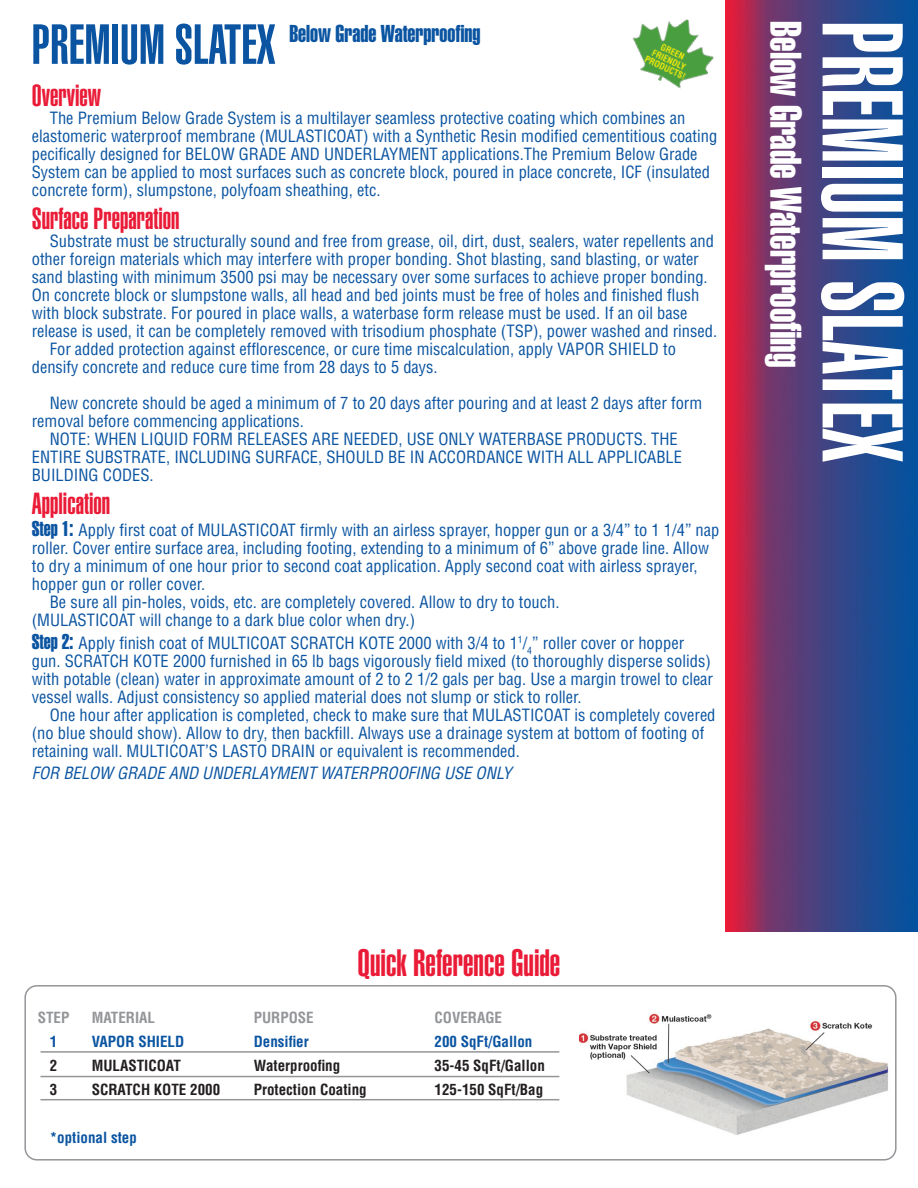
<style>
.page{position:relative;width:918px;height:1188px;background:#fff}
.page>*{position:absolute;margin:0;border:0;box-sizing:border-box;transform-origin:0 0}
.t1{font:112.5px "Helvetica LT Std Ultra Comp";color:#fff;scale:.89 1}
.t2{font:55.5px "Helvetica LT Std Ultra Comp";color:#0a54a1}
.t3{font:43.5px "Helvetica LT Std Extra Comp";color:#fff}
.t4{font:37.5px "Helvetica LT Std Ultra Comp";color:#ea1b37}
.t5{font:30px "Helvetica LT Std Ultra Comp";color:#ea1b37}
.t6{font:24px "Helvetica LT Std Extra Comp";color:#0a54a1}
.Body_copy{font:condensed 16.5px/18px "Helvetica LT Std";color:#0a54a1}
.Body_copy-2{font:italic condensed 16.5px "Helvetica LT Std";color:#0a54a1}
.t7{font:700 condensed 15px "Helvetica LT Std";color:#231f20}
.t8{font:700 condensed 15px "Helvetica LT Std";color:#0a54a1}
.t9{font:700 condensed 15px "Helvetica LT Std";color:#939598}
.s1{font-family:"Helvetica LT Std Extra Comp";font-stretch:normal;font-size:21px}
</style>
<div class="page">
<img style="left:725px;top:0;width:193px;height:932px">
<img style="left:632px;top:19px;width:82px;height:70px">
<div style="left:24px;top:985px;width:873px;height:176px;border:2px solid #939598;border-radius:12px"></div>
<img style="left:579px;top:1013px;width:310px;height:122px">
<hr style="left:40px;top:1051px;width:519px;height:2px;background:#939598">
<hr style="left:40px;top:1076px;width:519px;height:1px;background:#939598">
<hr style="left:40px;top:1099px;width:519px;height:1px;background:#939598">
<p class="t2" style="left:32px;top:13px;width:245px">PREMIUM SLATEX</p>
<p class="t5" style="left:32px;top:78px;width:71px">Overview</p>
<p class="Body_copy" style="left:32px;top:109px;width:687px;text-indent:18px">The Premium Below Grade System is a multilayer seamless protective coating which combines an elastomeric waterproof membrane (MULASTICOAT) with a Synthetic Resin modified cementitious coating pecifically designed for BELOW GRADE AND UNDERLAYMENT applications.The Premium Below Grade System can be applied to most surfaces such as concrete block, poured in place concrete, ICF (insulated concrete form), slumpstone, polyfoam sheathing, etc.</p>
<p class="t5" style="left:32px;top:201px;width:149px">Surface Preparation</p>
<p class="Body_copy" style="left:32px;top:232px;width:687px;text-indent:18px">Substrate must be structurally sound and free from grease, oil, dirt, dust, sealers, water repellents and other foreign materials which may interfere with proper bonding. Shot blasting, sand blasting, or water sand blasting with minimum 3500 psi may be necessary over some surfaces to achieve proper bonding.<br>On concrete block or slumpstone walls, all head and bed joints must be free of holes and finished flush with block substrate. For poured in place walls, a waterbase form release must be used. If an oil base release is used, it can be completely removed with trisodium phosphate (TSP), power washed and rinsed.</p>
<p class="Body_copy" style="left:32px;top:340px;width:646px;text-indent:18px">For added protection against efflorescence, or cure time miscalculation, apply VAPOR SHIELD to densify concrete and reduce cure time from 28 days to 5 days.</p>
<p class="Body_copy" style="left:32px;top:394px;width:672px;text-indent:18px">New concrete should be aged a minimum of 7 to 20 days after pouring and at least 2 days after form removal before commencing applications.</p>
<p class="Body_copy" style="left:32px;top:430px;width:652px;text-indent:18px">NOTE: WHEN LIQUID FORM RELEASES ARE NEEDED, USE ONLY WATERBASE PRODUCTS. THE<br>ENTIRE SUBSTRATE, INCLUDING SURFACE, SHOULD BE IN ACCORDANCE WITH ALL APPLICABLE<br>BUILDING CODES.</p>
<p class="t5" style="left:32px;top:486px;width:80px">Application</p>
<p class="Body_copy" style="left:32px;top:521px;width:689px"><span class="s1">Step 1:</span> Apply first coat of MULASTICOAT firmly with an airless sprayer, hopper gun or a 3/4” to 1 1/4” nap roller. Cover entire surface area, including footing, extending to a minimum of 6” above grade line. Allow to dry a minimum of one hour prior to second coat application. Apply second coat with airless sprayer, hopper gun or roller cover.</p>
<p class="Body_copy" style="left:50px;top:593px;width:511px">Be sure all pin-holes, voids, etc. are completely covered. Allow to dry to touch.</p>
<p class="Body_copy" style="left:32px;top:611px;width:385px">(MULASTICOAT will change to a dark blue color when dry.)</p>
<p class="Body_copy" style="left:32px;top:634px;width:683px"><span class="s1">Step 2:</span> Apply finish coat of MULTICOAT SCRATCH KOTE 2000 with 3/4 to 1<sup>1</sup>/<sub>4</sub>” roller cover or hopper gun. SCRATCH KOTE 2000 furnished in 65 lb bags vigorously field mixed (to thoroughly disperse solids) with potable (clean) water in approximate amount of 2 to 2 1/2 gals per bag. Use a margin trowel to clear vessel walls. Adjust consistency so applied material does not slump or stick to roller.</p>
<p class="Body_copy" style="left:32px;top:706px;width:685px;text-indent:18px">One hour after application is completed, check to make sure that MULASTICOAT is completely covered (no blue should show). Allow to dry, then backfill. Always use a drainage system at bottom of footing of retaining wall. MULTICOAT’S LASTO DRAIN or equivalent is recommended.</p>
<p class="Body_copy-2" style="left:32px;top:763px;width:481px">FOR BELOW GRADE AND UNDERLAYMENT WATERPROOFING USE ONLY</p>
<p class="t6" style="left:289px;top:19px;width:192px">Below Grade Waterproofing</p>
<p class="t3" style="left:812px;top:21px;width:348px;rotate:90deg">Below Grade Waterproofing</p>
<p class="t1" style="left:927px;top:21px;width:497px;rotate:90deg">PREMIUM SLATEX</p>
<p class="t4" style="left:358px;top:942px;width:204px">Quick Reference Guide</p>
<p class="t9" style="left:38px;top:1008px;width:33px">STEP</p>
<p class="t9" style="left:92px;top:1008px;width:65px">MATERIAL</p>
<p class="t9" style="left:254px;top:1008px;width:62px">PURPOSE</p>
<p class="t9" style="left:435px;top:1008px;width:69px">COVERAGE</p>
<p class="t8" style="left:50px;top:1032px;width:9px">1</p>
<p class="t8" style="left:92px;top:1032px;width:94px">VAPOR SHIELD</p>
<p class="t8" style="left:254px;top:1032px;width:56px">Densifier</p>
<p class="t8" style="left:435px;top:1032px;width:99px">200 SqFt/Gallon</p>
<p class="t7" style="left:50px;top:1056px;width:9px">2</p>
<p class="t7" style="left:92px;top:1056px;width:91px">MULASTICOAT</p>
<p class="t7" style="left:254px;top:1056px;width:88px">Waterproofing</p>
<p class="t7" style="left:435px;top:1056px;width:112px">35-45 SqFt/Gallon</p>
<p class="t7" style="left:50px;top:1080px;width:9px">3</p>
<p class="t7" style="left:92px;top:1080px;width:130px">SCRATCH KOTE 2000</p>
<p class="t7" style="left:254px;top:1080px;width:114px">Protection Coating</p>
<p class="t7" style="left:435px;top:1080px;width:110px">125-150 SqFt/Bag</p>
<p class="t8" style="left:50px;top:1128px;width:89px">*optional step</p>
</div>
